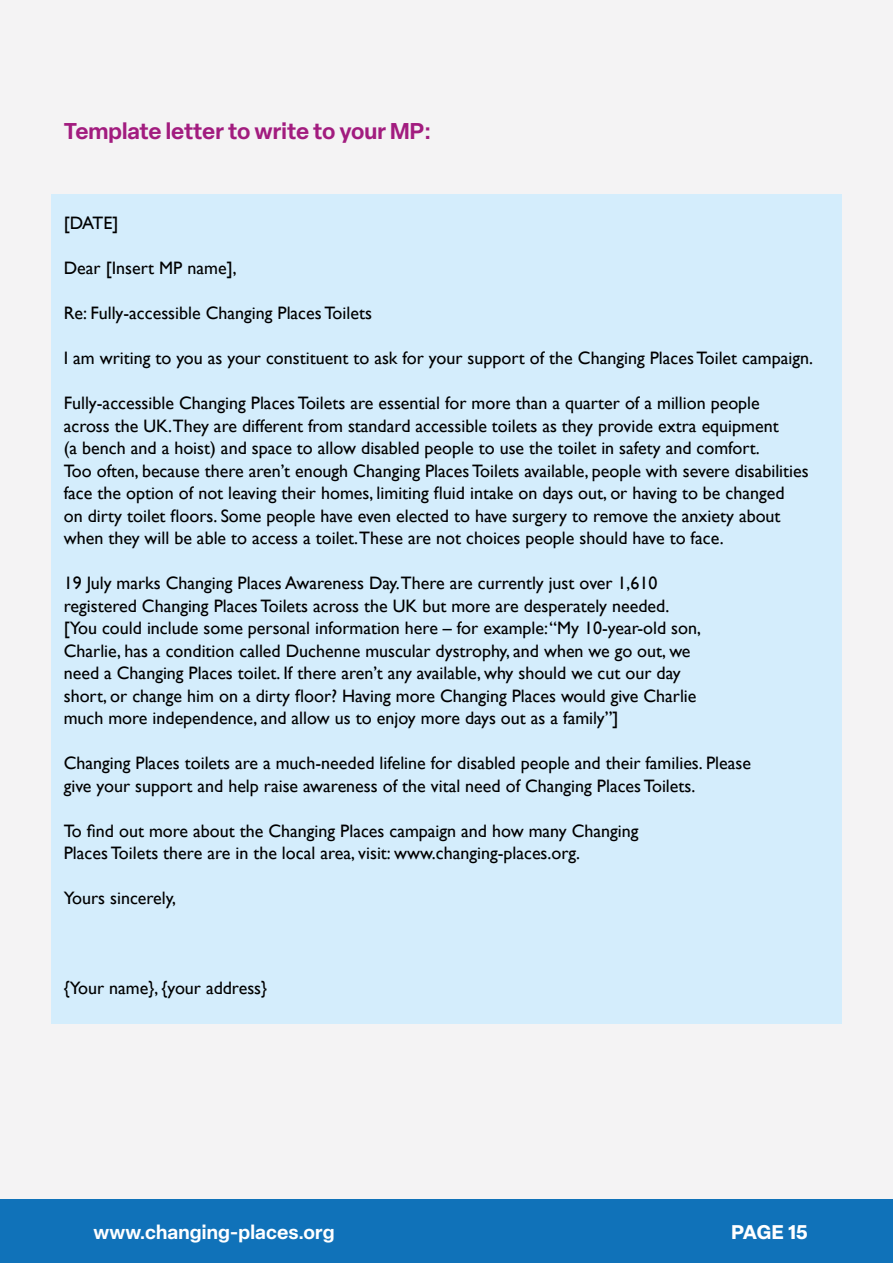
<style>
.page{position:relative;width:893px;height:1263px;background:#f4f3f4}
.page>*{position:absolute;margin:0;border:0;box-sizing:border-box;transform-origin:0 0}
.t1{font:600 22.5px "Elza";color:#a21c7f}
.t2{font:600 19.5px "Elza";letter-spacing:.01em;color:#fff}
.t3{font:700 19.5px "Elza";letter-spacing:-.01em;color:#fff}
.t4{font:18px/22.5px "Gill Sans";color:#000}
</style>
<div class="page">
<div style="left:0;top:1199px;width:893px;height:64px;background:#1072b9"></div>
<div style="left:51px;top:195px;width:791px;height:829px;background:#d4edfc"></div>
<p class="t1" style="left:64px;top:115px;width:369px">Template letter to write to your MP:</p>
<p class="t4" style="left:64px;top:212px;width:56px">[DATE]</p>
<p class="t4" style="left:64px;top:257px;width:174px">Dear [Insert MP name],</p>
<p class="t4" style="left:64px;top:302px;width:310px">Re: Fully-accessible Changing Places Toilets</p>
<p class="t4" style="left:64px;top:347px;width:751px">I am writing to you as your constituent to ask for your support of the Changing Places Toilet campaign.</p>
<p class="t4" style="left:64px;top:392px;width:746px">Fully-accessible Changing Places Toilets are essential for more than a quarter of a million people across the UK.They are different from standard accessible toilets as they provide extra equipment<br>(a bench and a hoist) and space to allow disabled people to use the toilet in safety and comfort.<br>Too often, because there aren’t enough Changing Places Toilets available, people with severe disabilities face the option of not leaving their homes, limiting fluid intake on days out, or having to be changed<br>on dirty toilet floors. Some people have even elected to have surgery to remove the anxiety about when they will be able to access a toilet.These are not choices people should have to face.</p>
<p class="t4" style="left:64px;top:572px;width:639px">19 July marks Changing Places Awareness Day.There are currently just over 1,610 registered Changing Places Toilets across the UK but more are desperately needed. [You could include some personal information here – for example: “My 10-year-old son, Charlie, has a condition called Duchenne muscular dystrophy, and when we go out, we need a Changing Places toilet. If there aren’t any available, why should we cut our day short, or change him on a dirty floor? Having more Changing Places would give Charlie much more independence, and allow us to enjoy more days out as a family”]</p>
<p class="t4" style="left:64px;top:752px;width:689px">Changing Places toilets are a much-needed lifeline for disabled people and their families. Please give your support and help raise awareness of the vital need of Changing Places Toilets.</p>
<p class="t4" style="left:64px;top:820px;width:576px">To find out more about the Changing Places campaign and how many Changing<br>Places Toilets there are in the local area, visit: www.changing-places.org.</p>
<p class="t4" style="left:64px;top:887px;width:114px">Yours sincerely,</p>
<p class="t4" style="left:64px;top:977px;width:205px">{Your name}, {your address}</p>
<p class="t2" style="left:94px;top:1218px;width:243px">www.changing-places.org</p>
<p class="t3" style="left:732px;top:1218px;width:78px">PAGE 15</p>
</div>
